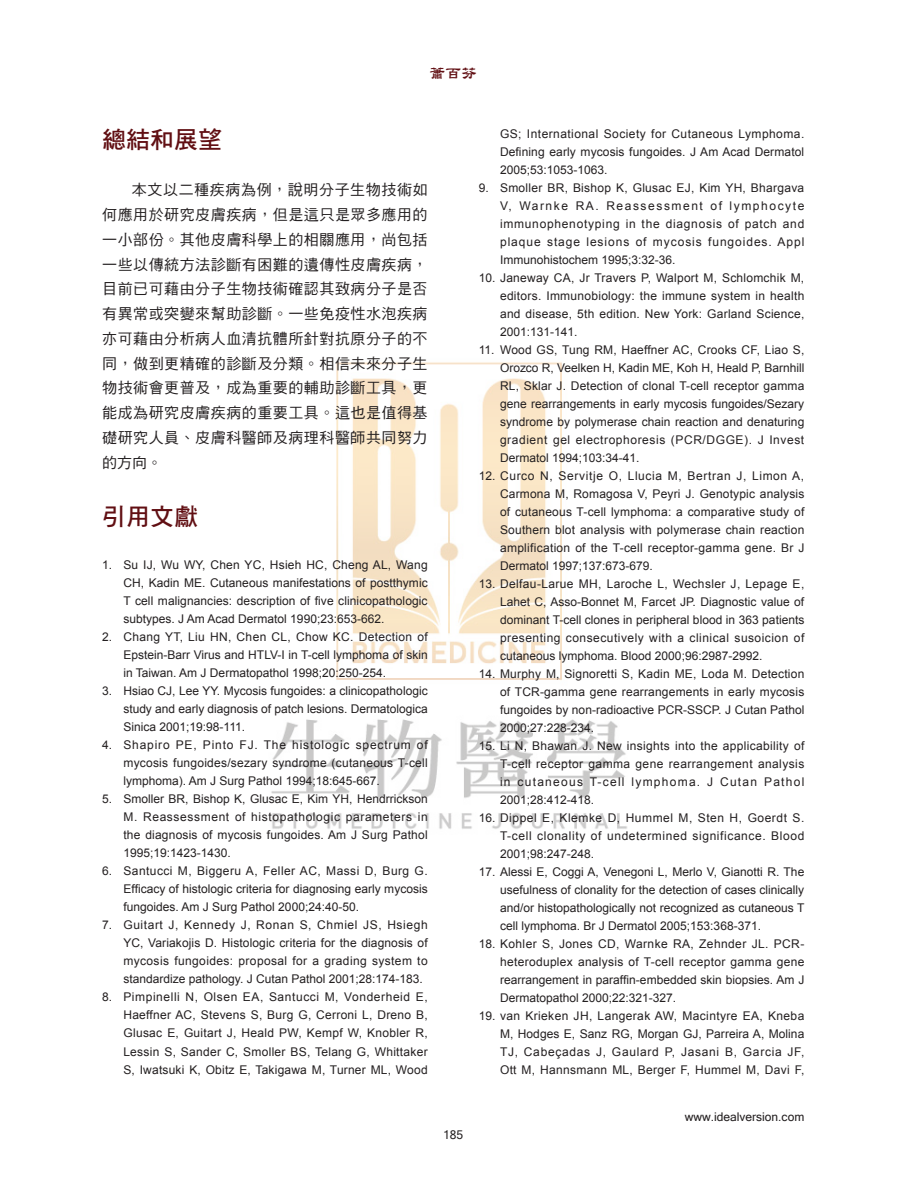
<style>
.page{position:relative;width:898px;height:1191px;background:#fff}
.page>*{position:absolute;margin:0;border:0;box-sizing:border-box;transform-origin:0 0}
.t1{font:24px "DF Hei Std W7";color:#610f13}
.t2{font:15.75px "DF Li Shu Std W7";color:#610f13}
.t3{font:15px/24.8px "DF Hei Std W5";letter-spacing:.035em;color:#231f20;text-align:justify}
.t4{font:12px/18px "Arial";color:#231f20;text-align:justify}
.t5{font:12px "Microsoft Sans Serif";color:#231f20}
</style>
<div class="page">
<img style="left:271px;top:362px;width:356px;height:467px">
<h2 class="t2" style="left:429px;top:65px;width:49px">蕭百芬</h2>
<h1 class="t1" style="left:102px;top:127px;width:121px">總結和展望</h1>
<p class="t3" style="left:102px;top:177px;width:327px;text-indent:30px">本文以二種疾病為例，說明分子生物技術如何應用於研究皮膚疾病，但是這只是眾多應用的一小部份。其他皮膚科學上的相關應用，尚包括一些以傳統方法診斷有困難的遺傳性皮膚疾病，目前已可藉由分子生物技術確認其致病分子是否有異常或突變來幫助診斷。一些免疫性水泡疾病亦可藉由分析病人血清抗體所針對抗原分子的不同，做到更精確的診斷及分類。相信未來分子生物技術會更普及，成為重要的輔助診斷工具，更能成為研究皮膚疾病的重要工具。這也是值得基礎研究人員、皮膚科醫師及病理科醫師共同努力的方向。</p>
<h1 class="t1" style="left:102px;top:503px;width:97px">引用文獻</h1>
<p class="t4" style="left:123px;top:556px;width:306px;text-indent:-21px">1. Su IJ, Wu WY, Chen YC, Hsieh HC, Cheng AL, Wang CH, Kadin ME. Cutaneous manifestations of postthymic T cell malignancies: description of five clinicopathologic subtypes. J Am Acad Dermatol 1990;23:653-662.</p>
<p class="t4" style="left:123px;top:628px;width:306px;text-indent:-21px">2. Chang YT, Liu HN, Chen CL, Chow KC. Detection of Epstein-Barr Virus and HTLV-I in T-cell lymphoma of skin in Taiwan. Am J Dermatopathol 1998;20:250-254.</p>
<p class="t4" style="left:123px;top:682px;width:306px;text-indent:-21px">3. Hsiao CJ, Lee YY. Mycosis fungoides: a clinicopathologic study and early diagnosis of patch lesions. Dermatologica Sinica 2001;19:98-111.</p>
<p class="t4" style="left:123px;top:736px;width:306px;text-indent:-21px">4. Shapiro PE, Pinto FJ. The histologic spectrum of mycosis fungoides/sezary syndrome (cutaneous T-cell lymphoma). Am J Surg Pathol 1994;18:645-667.</p>
<p class="t4" style="left:123px;top:790px;width:306px;text-indent:-21px">5. Smoller BR, Bishop K, Glusac E, Kim YH, Hendrrickson M. Reassessment of histopathologic parameters in the diagnosis of mycosis fungoides. Am J Surg Pathol 1995;19:1423-1430.</p>
<p class="t4" style="left:123px;top:862px;width:306px;text-indent:-21px">6. Santucci M, Biggeru A, Feller AC, Massi D, Burg G.<br>Efficacy of histologic criteria for diagnosing early mycosis fungoides. Am J Surg Pathol 2000;24:40-50.</p>
<p class="t4" style="left:123px;top:916px;width:306px;text-indent:-21px">7. Guitart J, Kennedy J, Ronan S, Chmiel JS, Hsiegh YC, Variakojis D. Histologic criteria for the diagnosis of mycosis fungoides: proposal for a grading system to standardize pathology. J Cutan Pathol 2001;28:174-183.</p>
<p class="t4" style="left:123px;top:988px;width:306px;text-indent:-21px">8. Pimpinelli N, Olsen EA, Santucci M, Vonderheid E, Haeffner AC, Stevens S, Burg G, Cerroni L, Dreno B, Glusac E, Guitart J, Heald PW, Kempf W, Knobler R, Lessin S, Sander C, Smoller BS, Telang G, Whittaker S, Iwatsuki K, Obitz E, Takigawa M, Turner ML, Wood</p>
<p class="t5" style="left:443px;top:1127px;width:22px">185</p>
<p class="t4" style="left:500px;top:125px;width:306px">GS; International Society for Cutaneous Lymphoma.<br>Defining early mycosis fungoides. J Am Acad Dermatol 2005;53:1053-1063.</p>
<p class="t4" style="left:500px;top:179px;width:306px;text-indent:-21px">9. Smoller BR, Bishop K, Glusac EJ, Kim YH, Bhargava V, Warnke RA. Reassessment of lymphocyte immunophenotyping in the diagnosis of patch and plaque stage lesions of mycosis fungoides. Appl Immunohistochem 1995;3:32-36.</p>
<p class="t4" style="left:500px;top:269px;width:306px;text-indent:-21px">10. Janeway CA, Jr Travers P, Walport M, Schlomchik M, editors. Immunobiology: the immune system in health and disease, 5th edition. New York: Garland Science, 2001:131-141.</p>
<p class="t4" style="left:500px;top:341px;width:306px;text-indent:-21px">11. Wood GS, Tung RM, Haeffner AC, Crooks CF, Liao S, Orozco R, Veelken H, Kadin ME, Koh H, Heald P, Barnhill RL, Sklar J. Detection of clonal T-cell receptor gamma gene rearrangements in early mycosis fungoides/Sezary syndrome by polymerase chain reaction and denaturing gradient gel electrophoresis (PCR/DGGE). J Invest Dermatol 1994;103:34-41.</p>
<p class="t4" style="left:500px;top:467px;width:306px;text-indent:-21px">12. Curco N, Servitje O, Llucia M, Bertran J, Limon A, Carmona M, Romagosa V, Peyri J. Genotypic analysis of cutaneous T-cell lymphoma: a comparative study of Southern blot analysis with polymerase chain reaction amplification of the T-cell receptor-gamma gene. Br J Dermatol 1997;137:673-679.</p>
<p class="t4" style="left:500px;top:575px;width:306px;text-indent:-21px">13. Delfau-Larue MH, Laroche L, Wechsler J, Lepage E, Lahet C, Asso-Bonnet M, Farcet JP. Diagnostic value of dominant T-cell clones in peripheral blood in 363 patients presenting consecutively with a clinical susoicion of cutaneous lymphoma. Blood 2000;96:2987-2992.</p>
<p class="t4" style="left:500px;top:665px;width:306px;text-indent:-21px">14. Murphy M, Signoretti S, Kadin ME, Loda M. Detection of TCR-gamma gene rearrangements in early mycosis fungoides by non-radioactive PCR-SSCP. J Cutan Pathol 2000;27:228-234.</p>
<p class="t4" style="left:500px;top:737px;width:306px;text-indent:-21px">15. Li N, Bhawan J. New insights into the applicability of T-cell receptor gamma gene rearrangement analysis in cutaneous T-cell lymphoma. J Cutan Pathol 2001;28:412-418.</p>
<p class="t4" style="left:500px;top:809px;width:306px;text-indent:-21px">16. Dippel E, Klemke D, Hummel M, Sten H, Goerdt S.<br>T-cell clonality of undetermined significance. Blood 2001;98:247-248.</p>
<p class="t4" style="left:500px;top:863px;width:306px;text-indent:-21px">17. Alessi E, Coggi A, Venegoni L, Merlo V, Gianotti R. The usefulness of clonality for the detection of cases clinically and/or histopathologically not recognized as cutaneous T cell lymphoma. Br J Dermatol 2005;153:368-371.</p>
<p class="t4" style="left:500px;top:935px;width:306px;text-indent:-21px">18. Kohler S, Jones CD, Warnke RA, Zehnder JL. PCR&shy;heteroduplex analysis of T-cell receptor gamma gene rearrangement in paraffin-embedded skin biopsies. Am J Dermatopathol 2000;22:321-327.</p>
<p class="t4" style="left:500px;top:1007px;width:306px;text-indent:-21px">19. van Krieken JH, Langerak AW, Macintyre EA, Kneba M, Hodges E, Sanz RG, Morgan GJ, Parreira A, Molina TJ, Cabeçadas J, Gaulard P, Jasani B, Garcia JF, Ott M, Hannsmann ML, Berger F, Hummel M, Davi F,</p>
<p class="t5" style="left:684px;top:1110px;width:121px">www.idealversion.com</p>
</div>
